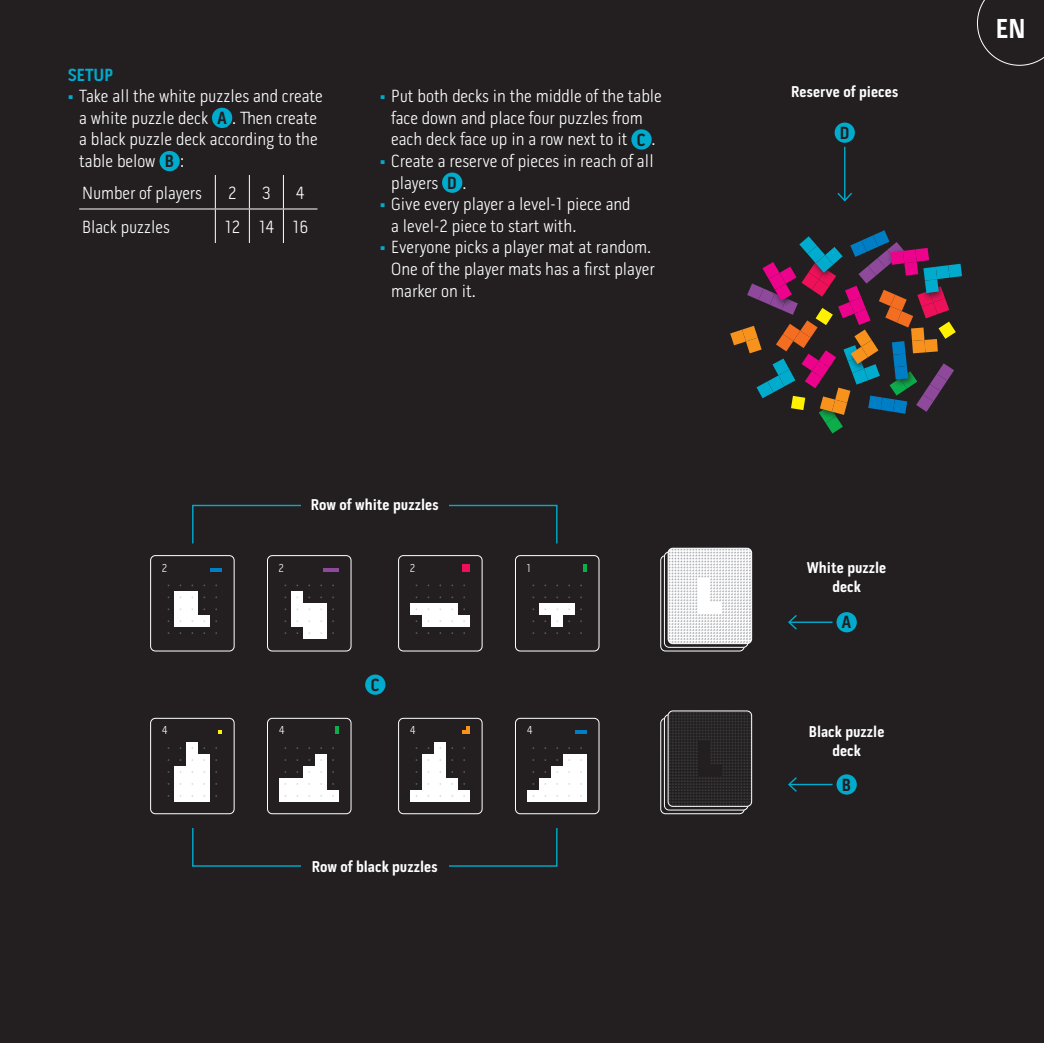
<style>
.page{position:relative;width:1044px;height:1043px;background:#fff}
.page>*{position:absolute;margin:0;border:0;box-sizing:border-box;transform-origin:0 0}
.t1{font:700 28px "Pill Gothic 300 mg";color:#fff}
.t2{font:300 18px/21.6px "Pill Gothic 300 mg";color:#fff}
.t3{font:700 18px "Pill Gothic 300 mg";color:#00abcd}
.t4{font:700 18px "Pill Gothic 300 mg";color:#231f20}
.t5{font:700 16px/19.2px "Pill Gothic 300 mg";color:#fff;text-align:center}
.t6{font:300 11.6px "Pill Gothic 300 mg";color:#fff}
.s1{font-weight:700;color:#00abcd}
.s2{font-weight:700;color:#231f20}
</style>
<div class="page">
<div style="left:0;top:0;width:1043px;height:1043px;background:#231f20"></div>
<hr style="left:789px;top:621px;width:62px;height:2px;background:#00abcd">
<svg style="left:788px;top:615px;width:10px;height:15px"></svg>
<hr style="left:789px;top:784px;width:62px;height:1px;background:#00abcd">
<svg style="left:788px;top:777px;width:10px;height:15px"></svg>
<svg style="left:152px;top:718px;width:82px;height:96px"></svg>
<div style="left:150px;top:718px;width:84px;height:96px;border:1px solid #fff;border-radius:5px"></div>
<svg style="left:267px;top:718px;width:84px;height:96px"></svg>
<div style="left:267px;top:718px;width:84px;height:96px;border:1px solid #fff;border-radius:5px"></div>
<svg style="left:398px;top:718px;width:84px;height:96px"></svg>
<div style="left:398px;top:718px;width:84px;height:96px;border:1px solid #fff;border-radius:5px"></div>
<svg style="left:515px;top:718px;width:84px;height:96px"></svg>
<div style="left:515px;top:718px;width:84px;height:96px;border:1px solid #fff;border-radius:5px"></div>
<svg style="left:660px;top:718px;width:84px;height:95px"></svg>
<div style="left:660px;top:718px;width:84px;height:96px;border:1px solid #fff;border-radius:5px"></div>
<div style="left:664px;top:714px;width:83px;height:96px;background:#231f20;border-radius:5px"></div>
<div style="left:663px;top:714px;width:85px;height:96px;border:1px solid #fff;border-radius:5px"></div>
<svg style="left:669px;top:712px;width:81px;height:93px"></svg>
<div style="left:667px;top:710px;width:85px;height:97px;border:1px solid #fff;border-radius:5px"></div>
<svg style="left:152px;top:555px;width:82px;height:96px"></svg>
<div style="left:150px;top:555px;width:84px;height:96px;border:1px solid #fff;border-radius:5px"></div>
<svg style="left:267px;top:555px;width:84px;height:96px"></svg>
<div style="left:267px;top:555px;width:84px;height:96px;border:1px solid #fff;border-radius:5px"></div>
<svg style="left:398px;top:555px;width:84px;height:96px"></svg>
<div style="left:398px;top:555px;width:84px;height:96px;border:1px solid #fff;border-radius:5px"></div>
<svg style="left:515px;top:555px;width:84px;height:96px"></svg>
<div style="left:515px;top:555px;width:84px;height:96px;border:1px solid #fff;border-radius:5px"></div>
<div style="left:660px;top:555px;width:84px;height:96px;border:1px solid #fff;border-radius:5px"></div>
<svg style="left:664px;top:552px;width:83px;height:95px"></svg>
<div style="left:663px;top:551px;width:85px;height:97px;border:1px solid #fff;border-radius:5px"></div>
<svg style="left:669px;top:548px;width:81px;height:94px;background:#e8e8e9"></svg>
<div style="left:667px;top:548px;width:85px;height:96px;border:1px solid #fff;border-radius:5px"></div>
<svg style="left:363px;top:672px;width:24px;height:25px"></svg>
<div style="left:361px;top:670px;width:28px;height:29px;border:4px solid #231f20;border-radius:50%"></div>
<div style="left:834px;top:772px;width:24px;height:24px;background:#00abcd;border-radius:50%"></div>
<div style="left:832px;top:770px;width:28px;height:28px;border:4px solid #231f20;border-radius:50%"></div>
<div style="left:834px;top:610px;width:24px;height:24px;background:#00abcd;border-radius:50%"></div>
<div style="left:832px;top:608px;width:28px;height:28px;border:4px solid #231f20;border-radius:50%"></div>
<div style="left:192px;top:505px;width:365px;height:39px;border:1px solid #00abcd"></div>
<div style="left:192px;top:827px;width:365px;height:39px;border:1px solid #00abcd"></div>
<hr style="left:843px;top:128px;width:2px;height:72px;background:#00abcd">
<svg style="left:837px;top:191px;width:15px;height:11px"></svg>
<div style="left:832px;top:121px;width:24px;height:24px;background:#00abcd;border-radius:50%"></div>
<div style="left:830px;top:119px;width:28px;height:28px;border:4px solid #231f20;border-radius:50%"></div>
<svg style="left:730px;top:230px;width:231px;height:203px"></svg>
<div style="left:212px;top:108px;width:20px;height:20px;background:#00abcd;border-radius:50%"></div>
<div style="left:159px;top:151px;width:21px;height:20px;background:#00abcd;border-radius:50%"></div>
<hr style="left:79px;top:208px;width:136px;height:1px;background:#fff">
<hr style="left:215px;top:208px;width:34px;height:1px;background:#fff">
<hr style="left:249px;top:208px;width:34px;height:1px;background:#fff">
<hr style="left:283px;top:208px;width:34px;height:1px;background:#fff">
<hr style="left:215px;top:175px;width:1px;height:33px;background:#fff">
<hr style="left:249px;top:175px;width:1px;height:33px;background:#fff">
<hr style="left:283px;top:175px;width:1px;height:33px;background:#fff">
<hr style="left:215px;top:209px;width:1px;height:34px;background:#fff">
<hr style="left:249px;top:209px;width:1px;height:34px;background:#fff">
<hr style="left:283px;top:209px;width:1px;height:34px;background:#fff">
<div style="left:631px;top:129px;width:20px;height:21px;background:#00abcd;border-radius:50%"></div>
<div style="left:442px;top:173px;width:20px;height:20px;background:#00abcd;border-radius:50%"></div>
<div style="left:301px;top:492px;width:147px;height:23px;background:#231f20"></div>
<div style="left:301px;top:854px;width:147px;height:23px;background:#231f20"></div>
<svg style="left:977px;top:0;width:67px;height:66px"></svg>
<p class="t3" style="left:68px;top:67px;width:47px">SETUP</p>
<p class="t2" style="left:79px;top:85px;width:245px;text-indent:-11px"><span class="s1">•</span> Take all the white puzzles and create a white puzzle deck <span class="s2">A</span> . Then create a black puzzle deck according to the table below <span class="s2">B</span> :</p>
<p class="t2" style="left:82px;top:182px;width:121px">Number of players</p>
<p class="t2" style="left:228px;top:182px;width:10px">2</p>
<p class="t2" style="left:262px;top:182px;width:10px">3</p>
<p class="t2" style="left:296px;top:182px;width:10px">4</p>
<p class="t2" style="left:82px;top:216px;width:89px">Black puzzles</p>
<p class="t2" style="left:225px;top:216px;width:85px">12 14 16</p>
<p class="t2" style="left:380px;top:85px;width:283px;text-align:center"><span class="s1">•</span> Put both decks in the middle of the table face down and place four puzzles from each deck face up in a row next to it <span class="s2">C</span> .</p>
<p class="t2" style="left:391px;top:150px;width:264px;text-indent:-11px"><span class="s1">•</span> Create a reserve of pieces in reach of all players <span class="s2">D</span> .</p>
<p class="t2" style="left:391px;top:193px;width:241px;text-indent:-11px"><span class="s1">•</span> Give every player a level-1 piece and a level-2 piece to start with.</p>
<p class="t2" style="left:391px;top:237px;width:265px;text-indent:-11px"><span class="s1">•</span> Everyone picks a player mat at random.<br>One of the player mats has a first player marker on it.</p>
<p class="t5" style="left:311px;top:496px;width:129px">Row of white puzzles</p>
<p class="t6" style="left:162px;top:561px;width:7px">2</p>
<p class="t6" style="left:278px;top:561px;width:7px">2</p>
<p class="t6" style="left:409px;top:561px;width:7px">2</p>
<p class="t6" style="left:526px;top:561px;width:6px">1</p>
<p class="t4" style="left:370px;top:677px;width:10px">C</p>
<p class="t6" style="left:162px;top:723px;width:7px">4</p>
<p class="t6" style="left:279px;top:723px;width:7px">4</p>
<p class="t6" style="left:410px;top:723px;width:7px">4</p>
<p class="t6" style="left:527px;top:723px;width:7px">4</p>
<p class="t5" style="left:312px;top:858px;width:128px">Row of black puzzles</p>
<p class="t5" style="left:791px;top:83px;width:109px">Reserve of pieces</p>
<p class="t4" style="left:839px;top:125px;width:11px">D</p>
<h1 class="t1" style="left:995px;top:17px;width:31px">EN</h1>
<p class="t5" style="left:806px;top:559px;width:81px">White puzzle deck</p>
<p class="t4" style="left:841px;top:615px;width:11px">A</p>
<p class="t5" style="left:808px;top:723px;width:77px">Black puzzle deck</p>
<p class="t4" style="left:841px;top:777px;width:11px">B</p>
</div>
